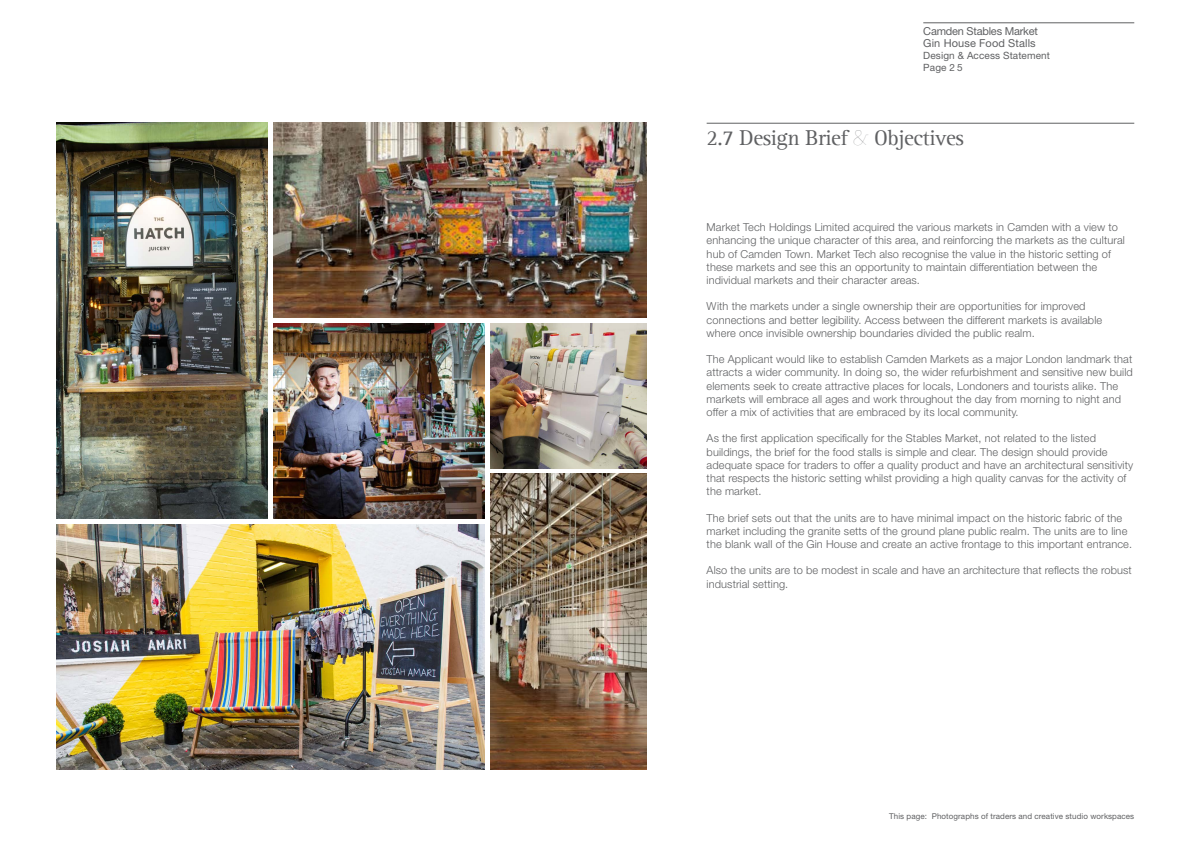
<style>
.page{position:relative;width:1191px;height:842px;background:#fff}
.page>*{position:absolute;margin:0;border:0;box-sizing:border-box;transform-origin:0 0}
.t1{font:22px "Rotis Serif Peircy";letter-spacing:-.02em;color:#5f6062}
.t2{font:300 11px/13.2px "Helvetica Neue LT Std";letter-spacing:.01em;color:#5f6062}
.t3{font:11px/12px "Helvetica Neue LT Std";letter-spacing:-.02em;color:#5f6062}
.t4{font:10px/12px "Helvetica Neue LT Std";letter-spacing:.01em;color:#5f6062}
.t5{font:8px "Helvetica Neue LT Std";letter-spacing:.01em;color:#5f6062}
</style>
<div class="page">
<hr style="left:923px;top:23px;width:211px;height:1px;background:#5f6062">
<hr style="left:706px;top:123px;width:428px;height:1px;background:#5f6062">
<img style="left:57px;top:123px;width:211px;height:395px">
<img style="left:490px;top:324px;width:157px;height:144px">
<img style="left:273px;top:324px;width:211px;height:194px">
<img style="left:57px;top:524px;width:427px;height:245px">
<img style="left:273px;top:123px;width:374px;height:195px">
<img style="left:490px;top:474px;width:157px;height:295px">
<p class="t3" style="left:923px;top:25px;width:116px">Camden Stables Market<br>Gin House Food Stalls</p>
<p class="t4" style="left:923px;top:49px;width:128px">Design &amp; Access Statement<br>Page 2 5</p>
<h1 class="t1" style="left:706px;top:126px;width:259px">2.7 Design Brief &amp; Objectives</h1>
<p class="t2" style="left:706px;top:220px;width:420px">Market Tech Holdings Limited acquired the various markets in Camden with a view to enhancing the unique character of this area, and reinforcing the markets as the cultural hub of Camden Town. Market Tech also recognise the value in the historic setting of these markets and see this an opportunity to maintain differentiation between the individual markets and their character areas.</p>
<p class="t2" style="left:706px;top:300px;width:397px">With the markets under a single ownership their are opportunities for improved connections and better legibility. Access between the different markets is available where once invisible ownership boundaries divided the public realm.</p>
<p class="t2" style="left:706px;top:352px;width:428px">The Applicant would like to establish Camden Markets as a major London landmark that attracts a wider community. In doing so, the wider refurbishment and sensitive new build elements seek to create attractive places for locals, Londoners and tourists alike. The markets will embrace all ages and work throughout the day from morning to night and offer a mix of activities that are embraced by its local community.</p>
<p class="t2" style="left:706px;top:432px;width:428px">As the first application specifically for the Stables Market, not related to the listed buildings, the brief for the food stalls is simple and clear. The design should provide adequate space for traders to offer a quality product and have an architectural sensitivity that respects the historic setting whilst providing a high quality canvas for the activity of the market.</p>
<p class="t2" style="left:706px;top:511px;width:427px">The brief sets out that the units are to have minimal impact on the historic fabric of the market including the granite setts of the ground plane public realm. The units are to line the blank wall of the Gin House and create an active frontage to this important entrance.</p>
<p class="t2" style="left:706px;top:564px;width:426px">Also the units are to be modest in scale and have an architecture that reflects the robust industrial setting.</p>
<p class="t5" style="left:889px;top:812px;width:247px">This page: Photographs of traders and creative studio workspaces</p>
</div>
